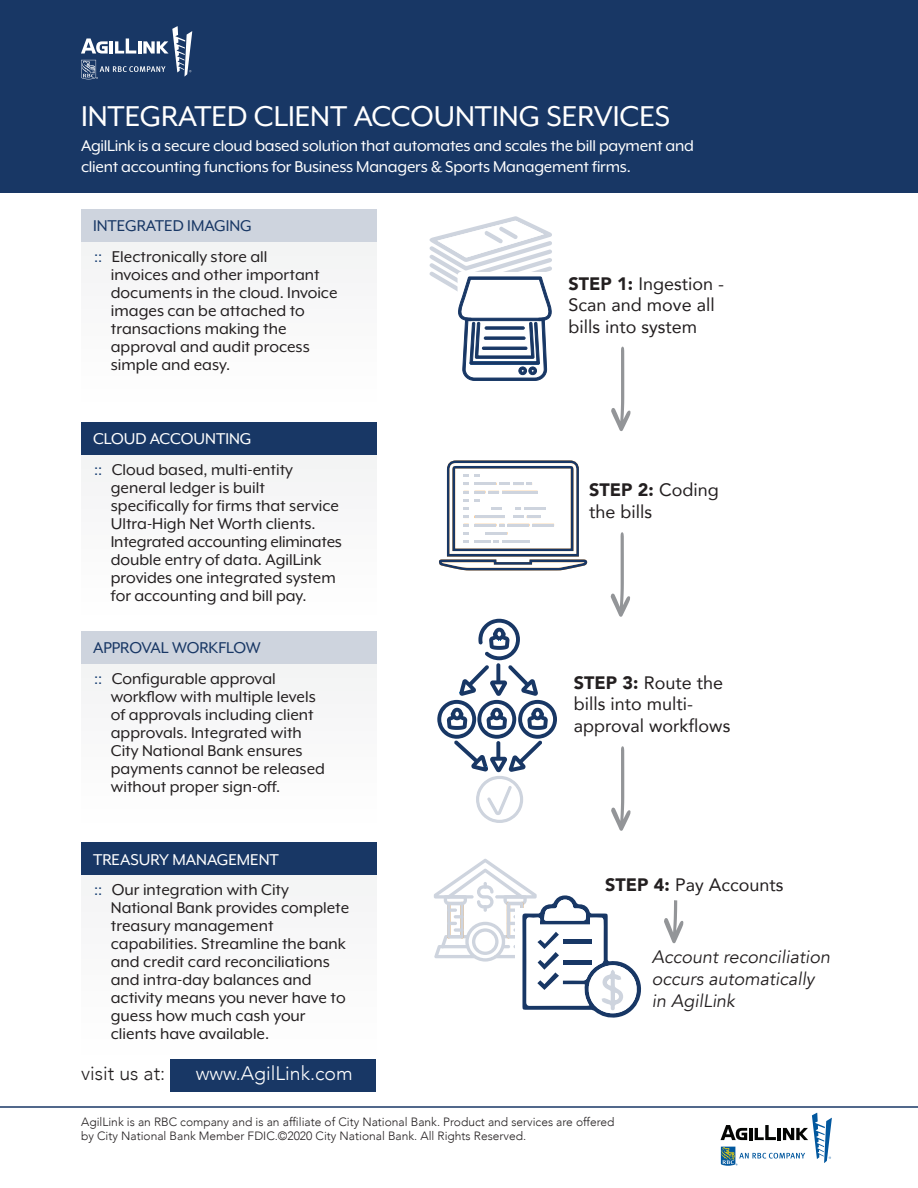
<style>
.page{position:relative;width:918px;height:1188px;background:#fff}
.page>*{position:absolute;margin:0;border:0;box-sizing:border-box;transform-origin:0 0}
.t1{font:33px "Mr Eaves XL Mod OT";color:#fff}
.t2{font:300 19.5px "Avenir";color:#fff}
.t3{font:300 19.5px "Avenir";color:#231f20}
.t4{font:18px/18px "Mr Eaves XL Mod OT";color:#231f20}
.t5{font:18px/21px "Mr Eaves XL Mod OT";letter-spacing:-.015em;color:#fff}
.t6{font:18px/21.6px "Avenir";color:#231f20}
.t7{font:italic 18px/21.6px "Avenir";color:#231f20}
.t8{font:300 12px/13.5px "Avenir";color:#231f20}
.s1{color:#183765}
.s2{color:#163e72}
.s3{color:#fff}
.s4{font-weight:900}
</style>
<div class="page">
<div style="left:0;top:0;width:918px;height:193px;background:#183765"></div>
<div style="left:81px;top:240px;width:295px;height:169px;background:#f9f9f9"></div>
<div style="left:81px;top:209px;width:295px;height:33px;background:#ced4de"></div>
<hr style="left:0;top:1106px;width:918px;height:2px;background:#183765">
<div style="left:81px;top:453px;width:295px;height:169px;background:#f9f9f9"></div>
<div style="left:81px;top:422px;width:295px;height:33px;background:#183765"></div>
<div style="left:81px;top:662px;width:295px;height:167px;background:#f9f9f9"></div>
<div style="left:81px;top:631px;width:295px;height:33px;background:#ced4de"></div>
<div style="left:81px;top:860px;width:295px;height:203px;background:#f9f9f9"></div>
<div style="left:81px;top:843px;width:295px;height:32px;background:#183765"></div>
<div style="left:170px;top:1059px;width:206px;height:33px;background:#183765"></div>
<svg style="left:430px;top:216px;width:122px;height:165px"></svg>
<div style="left:482px;top:347px;width:45px;height:3px;border:1px solid #183765"></div>
<div style="left:484px;top:337px;width:41px;height:3px;border:1px solid #183765"></div>
<div style="left:485px;top:327px;width:40px;height:2px;border:1px solid #183765"></div>
<svg style="left:439px;top:460px;width:148px;height:110px"></svg>
<svg style="left:610px;top:532px;width:20px;height:85px"></svg>
<svg style="left:611px;top:346px;width:20px;height:85px"></svg>
<svg style="left:437px;top:619px;width:120px;height:204px"></svg>
<svg style="left:611px;top:746px;width:20px;height:85px"></svg>
<svg style="left:434px;top:859px;width:207px;height:159px"></svg>
<svg style="left:664px;top:900px;width:20px;height:44px"></svg>
<svg style="left:81px;top:26px;width:111px;height:53px"></svg>
<svg style="left:721px;top:1113px;width:111px;height:53px"></svg>
<h1 class="t1" style="left:81px;top:100px;width:591px">INTEGRATED CLIENT ACCOUNTING SERVICES</h1>
<p class="t5" style="left:81px;top:135px;width:614px">AgilLink is a secure cloud based solution that automates and scales the bill payment and client accounting functions for Business Managers &amp; Sports Management firms.</p>
<p class="t4" style="left:93px;top:210px;width:176px;line-height:30.6px"><span class="s1">INTEGRATED IMAGING<br></span><span class="s2">::</span> Electronically store all</p>
<p class="t4" style="left:111px;top:265px;width:228px">invoices and other important documents in the cloud. Invoice images can be attached to transactions making the approval and audit process simple and easy.</p>
<p class="t4" style="left:93px;top:423px;width:201px;line-height:30.6px"><span class="s3">CLOUD ACCOUNTING<br></span><span class="s2">::</span> Cloud based, multi-entity</p>
<p class="t4" style="left:111px;top:478px;width:233px">general ledger is built specifically for firms that service<br>Ultra-High Net Worth clients.<br>Integrated accounting eliminates double entry of data. AgilLink provides one integrated system for accounting and bill pay.</p>
<p class="t4" style="left:93px;top:632px;width:184px;line-height:30.6px"><span class="s1">APPROVAL WORKFLOW<br></span><span class="s2">::</span> Configurable approval</p>
<p class="t4" style="left:111px;top:687px;width:216px">workflow with multiple levels of approvals including client approvals. Integrated with<br>City National Bank ensures payments cannot be released without proper sign-off.</p>
<p class="t4" style="left:93px;top:844px;width:197px;line-height:30.6px"><span class="s3">TREASURY MANAGEMENT </span><span class="s2">::</span> Our integration with City</p>
<p class="t4" style="left:111px;top:899px;width:240px">National Bank provides complete treasury management capabilities. Streamline the bank and credit card reconciliations and intra-day balances and activity means you never have to guess how much cash your clients have available.</p>
<p class="t3" style="left:81px;top:1062px;width:86px">visit us at:</p>
<p class="t2" style="left:196px;top:1062px;width:159px">www.AgilLink.com</p>
<p class="t6" style="left:569px;top:272px;width:157px"><span class="s4">STEP 1:</span> Ingestion -<br>Scan and move all bills into system</p>
<p class="t6" style="left:589px;top:479px;width:131px"><span class="s4">STEP 2:</span> Coding the bills</p>
<p class="t6" style="left:574px;top:671px;width:158px"><span class="s4">STEP 3:</span> Route the bills into multi&shy;approval workflows</p>
<p class="t6" style="left:605px;top:873px;width:180px"><span class="s4">STEP 4:</span> Pay Accounts</p>
<p class="t7" style="left:652px;top:947px;width:180px">Account reconciliation occurs automatically in AgilLink</p>
<p class="t8" style="left:81px;top:1115px;width:535px">AgilLink is an RBC company and is an affiliate of City National Bank. Product and services are offered by City National Bank Member FDIC.©2020 City National Bank. All Rights Reserved.</p>
</div>
